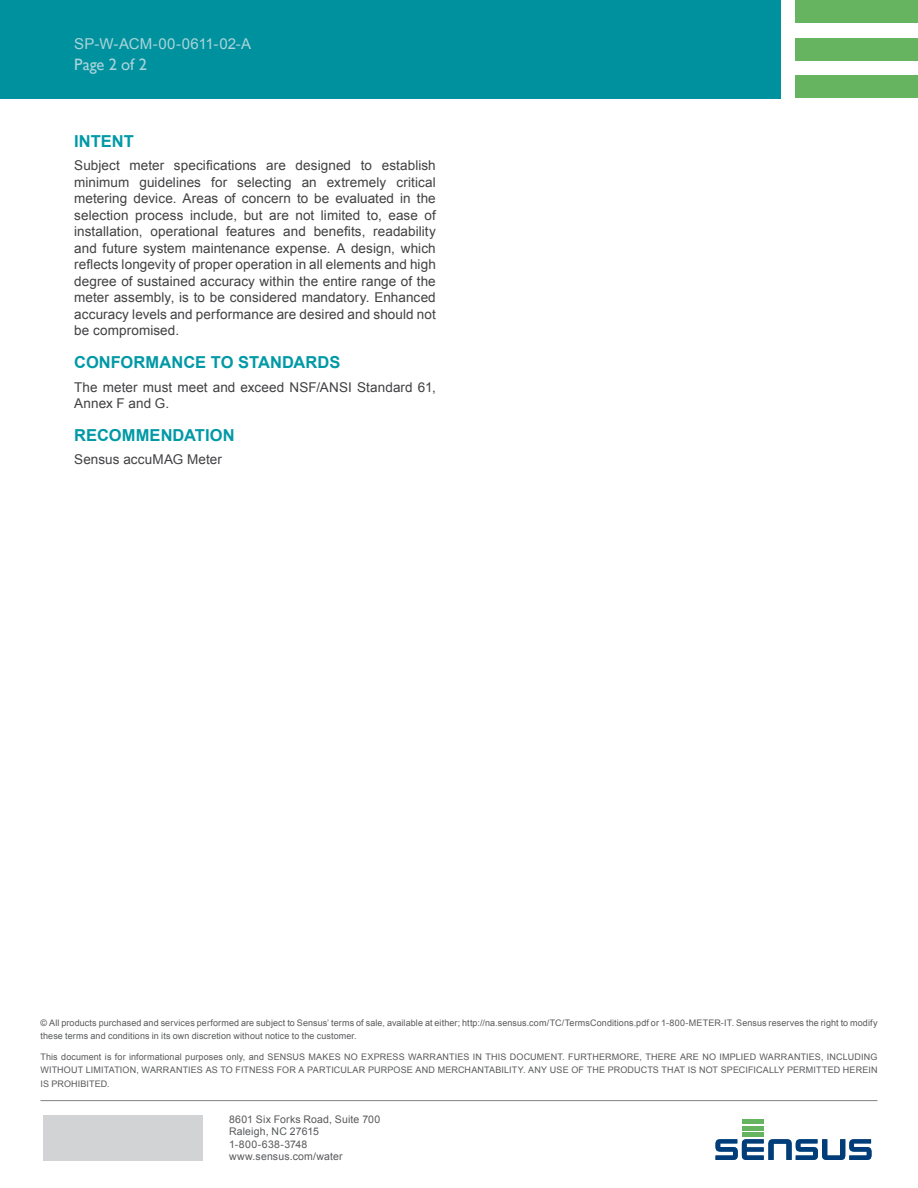
<style>
.page{position:relative;width:918px;height:1188px;background:#fff}
.page>*{position:absolute;margin:0;border:0;box-sizing:border-box;transform-origin:0 0}
.t1{font:700 16.5px "Arial";letter-spacing:.005em;color:#0099a6}
.t2{font:16.5px "Gill Sans";letter-spacing:-.005em;color:#abd4da}
.t3{font:15px "Arial";letter-spacing:.005em;color:#abd4da}
.t4{font:13.5px/16.5px "Arial";letter-spacing:.005em;color:#414042;text-align:justify}
.t5{font:10.5px/12.6px "Arial";letter-spacing:.015em;color:#58595b}
.t6{font:9px/13.5px "Arial";letter-spacing:.01em;color:#58595b}
</style>
<div class="page">
<hr style="left:40px;top:1100px;width:837px;height:1px;background:#808284">
<div style="left:43px;top:1115px;width:159px;height:45px;background:#d1d3d4"></div>
<div style="left:0;top:0;width:781px;height:98px;background:#00919e"></div>
<div style="left:796px;top:0;width:122px;height:23px;background:#66b360"></div>
<div style="left:796px;top:38px;width:122px;height:23px;background:#66b360"></div>
<div style="left:796px;top:75px;width:122px;height:23px;background:#66b360"></div>
<div style="left:742px;top:1119px;width:22px;height:5px;background:#66b360"></div>
<hr style="left:742px;top:1126px;width:22px;height:4px;background:#66b360">
<hr style="left:742px;top:1133px;width:22px;height:4px;background:#66b360">
<svg style="left:716px;top:1139px;width:155px;height:21px"></svg>
<p class="t3" style="left:74px;top:38px;width:178px">SP-W-ACM-00-0611-02-A</p>
<p class="t2" style="left:74px;top:58px;width:74px">Page 2 of 2</p>
<p class="t1" style="left:74px;top:135px;width:61px">INTENT</p>
<p class="t4" style="left:74px;top:159px;width:363px">Subject meter specifications are designed to establish minimum guidelines for selecting an extremely critical metering device. Areas of concern to be evaluated in the selection process include, but are not limited to, ease of installation, operational features and benefits, readability and future system maintenance expense. A design, which reflects longevity of proper operation in all elements and high degree of sustained accuracy within the entire range of the meter assembly, is to be considered mandatory. Enhanced accuracy levels and performance are desired and should not be compromised.</p>
<p class="t1" style="left:74px;top:356px;width:268px">CONFORMANCE TO STANDARDS</p>
<p class="t4" style="left:74px;top:380px;width:363px">The meter must meet and exceed NSF/ANSI Standard 61,<br>Annex F and G.</p>
<p class="t1" style="left:74px;top:429px;width:162px">RECOMMENDATION</p>
<p class="t4" style="left:74px;top:453px;width:149px">Sensus accuMAG Meter</p>
<p class="t6" style="left:40px;top:1017px;width:839px">© All products purchased and services performed are subject to Sensus’ terms of sale, available at either; http://na.sensus.com/TC/TermsConditions.pdf or 1-800-METER-IT. Sensus reserves the right to modify these terms and conditions in its own discretion without notice to the customer.</p>
<p class="t6" style="left:41px;top:1051px;width:838px;text-align:justify">This document is for informational purposes only, and SENSUS MAKES NO EXPRESS WARRANTIES IN THIS DOCUMENT. FURTHERMORE, THERE ARE NO IMPLIED WARRANTIES, INCLUDING WITHOUT LIMITATION, WARRANTIES AS TO FITNESS FOR A PARTICULAR PURPOSE AND MERCHANTABILITY. ANY USE OF THE PRODUCTS THAT IS NOT SPECIFICALLY PERMITTED HEREIN IS PROHIBITED.</p>
<p class="t5" style="left:229px;top:1114px;width:153px">8601 Six Forks Road, Suite 700<br>Raleigh, NC 27615<br>1-800-638-3748 www.sensus.com/water</p>
</div>
